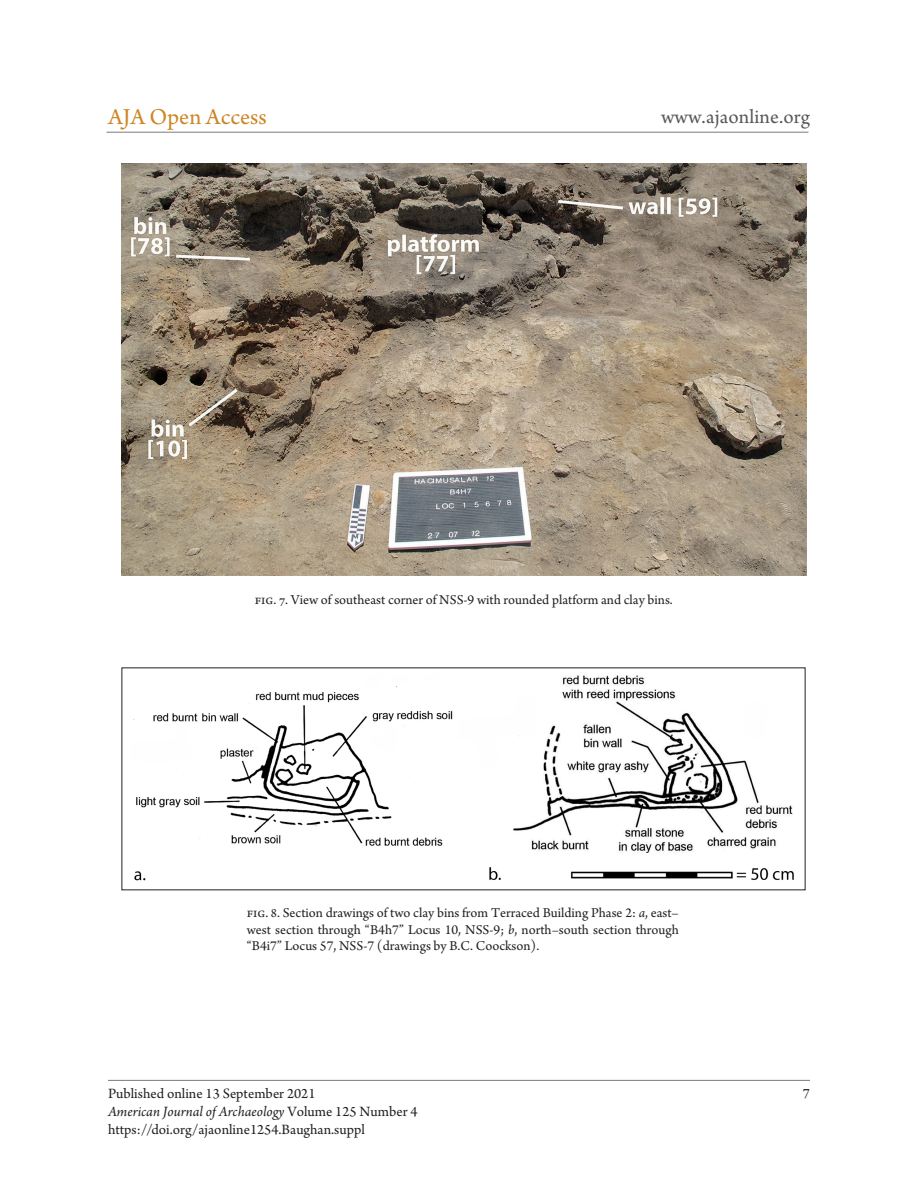
<style>
.page{position:relative;width:918px;height:1188px;background:#fff}
.page>*{position:absolute;margin:0;border:0;box-sizing:border-box;transform-origin:0 0}
.t1{font:24px "Arno Pro";color:#cc8624}
.t2{font:21px "Arno Pro";letter-spacing:.005em;color:#57585a}
.t3{font:15px/18px "Arno Pro";color:#231f20}
.AJAonline_fig_captio{font:14.25px/16.5px "Arno Pro";color:#231f20;text-align:justify}
.s1{font-style:italic}
</style>
<div class="page">
<hr style="left:108px;top:1080px;width:702px;height:1px;background:#787a7d">
<hr style="left:106px;top:132px;width:702px;height:1px;background:#787a7d">
<img style="left:121px;top:164px;width:685px;height:412px">
<img style="left:133px;top:675px;width:661px;height:206px">
<h1 class="t1" style="left:108px;top:103px;width:160px">AJA Open Access</h1>
<h2 class="t2" style="left:661px;top:104px;width:150px">www.ajaonline.org</h2>
<p class="AJAonline_fig_captio" style="left:255px;top:592px;width:420px">fig. 7. View of southeast corner of NSS-9 with rounded platform and clay bins.</p>
<p class="AJAonline_fig_captio" style="left:247px;top:905px;width:434px">fig. 8. Section drawings of two clay bins from Terraced Building Phase 2: <span class="s1">a</span>, east– west section through “B4h7” Locus 10, NSS-9; <span class="s1">b</span>, north–south section through “B4i7” Locus 57, NSS-7 (drawings by B.C. Coockson).</p>
<p class="t3" style="left:108px;top:1086px;width:209px">Published online 13 September 2021</p>
<p class="t3" style="left:803px;top:1086px;width:9px">7</p>
<p class="t3" style="left:108px;top:1104px;width:311px"><span class="s1">American Journal of Archaeology</span> Volume 125 Number 4 https://doi.org/ajaonline1254.Baughan.suppl</p>
</div>
